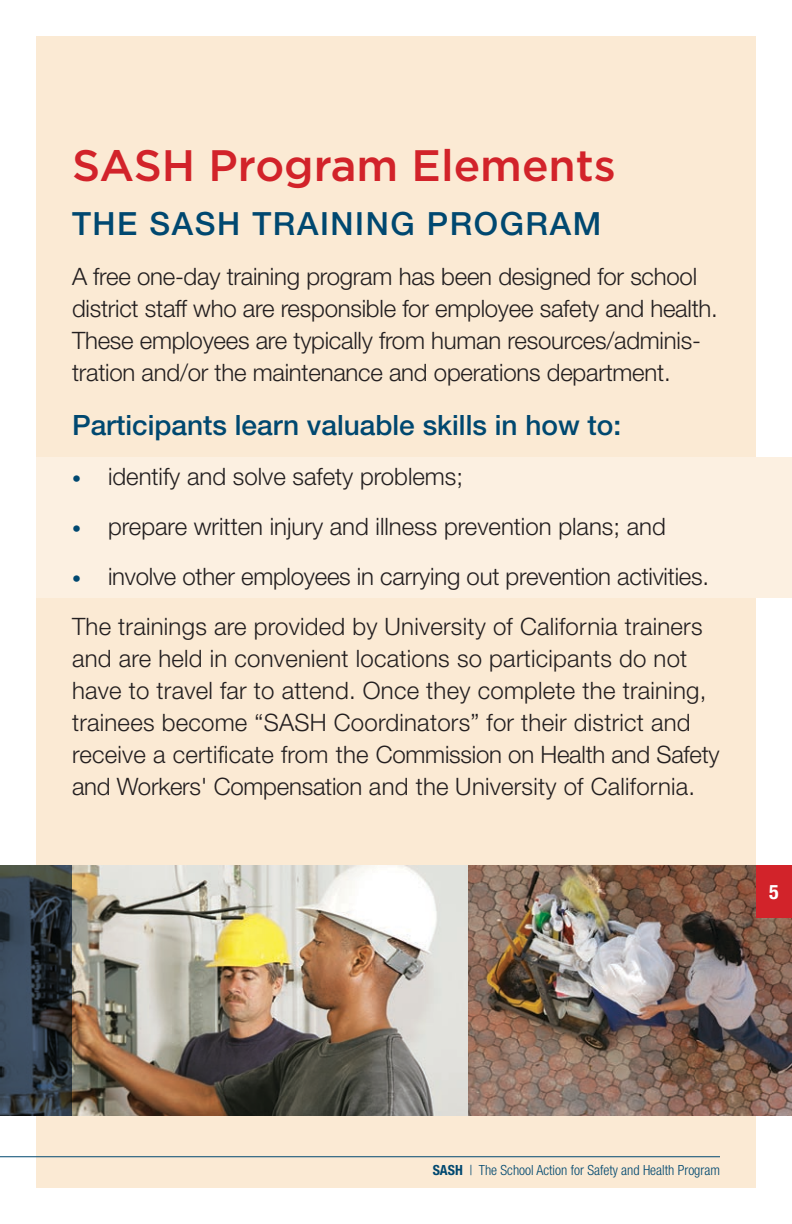
<style>
.page{position:relative;width:792px;height:1224px;background:#fff}
.page>*{position:absolute;margin:0;border:0;box-sizing:border-box;transform-origin:0 0}
.t1{font:500 44px "Gotham";color:#d2232a}
.t2{font:500 32px "Helvetica Neue LT Std";letter-spacing:.05em;color:#004870}
.t3{font:500 28px "Helvetica Neue LT Std";color:#004870}
.t4{font:300 24px/32px "Helvetica Neue LT Std";letter-spacing:-.01em;color:#231f20}
.t5{font:300 24px/32px "Helvetica Neue LT Std";letter-spacing:.01em;color:#231f20}
.t6{font:700 condensed 20px "Helvetica Neue LT Std";color:#fff}
.t7{font:300 condensed 14px "Helvetica Neue LT Std";color:#004870}
.s1{font-size:18px;color:#004870}
.s2{font-weight:700}
</style>
<div class="page">
<div style="left:36px;top:36px;width:720px;height:1152px;background:#fbead4"></div>
<img style="left:72px;top:865px;width:396px;height:251px">
<svg style="left:0;top:865px;width:72px;height:251px;background:#2f3a43"></svg>
<img style="left:468px;top:865px;width:324px;height:251px">
<div style="left:756px;top:865px;width:36px;height:53px;background:#d2232a"></div>
<hr style="left:0;top:1156px;width:720px;height:1px;background:#004870">
<div style="left:36px;top:458px;width:756px;height:140px;background:#fcf0e1"></div>
<h2 class="t1" style="left:72px;top:140px;width:545px">SASH Program Elements</h2>
<h3 class="t2" style="left:72px;top:204px;width:531px">THE SASH TRAINING PROGRAM</h3>
<p class="t4" style="left:72px;top:260px;width:647px">A free one-day training program has been designed for school district staff who are responsible for employee safety and health.<br>These employees are typically from human resources/adminis&shy;tration and/or the maintenance and operations department.</p>
<h4 class="t3" style="left:72px;top:408px;width:551px">Participants learn valuable skills in how to:</h4>
<p class="t4" style="left:72px;top:460px;width:393px"><span class="s1">•</span> identify and solve safety problems;</p>
<p class="t4" style="left:72px;top:510px;width:595px"><span class="s1">•</span> prepare written injury and illness prevention plans; and</p>
<p class="t4" style="left:72px;top:560px;width:639px"><span class="s1">•</span> involve other employees in carrying out prevention activities.</p>
<p class="t5" style="left:72px;top:610px;width:649px">The trainings are provided by University of California trainers and are held in convenient locations so participants do not have to travel far to attend. Once they complete the training, trainees become “SASH Coordinators” for their district and receive a certificate from the Commission on Health and Safety and Workers' Compensation and the University of California.</p>
<p class="t6" style="left:769px;top:880px;width:11px">5</p>
<p class="t7" style="left:433px;top:1162px;width:289px"><span class="s2">SASH</span> | The School Action for Safety and Health Program</p>
</div>
